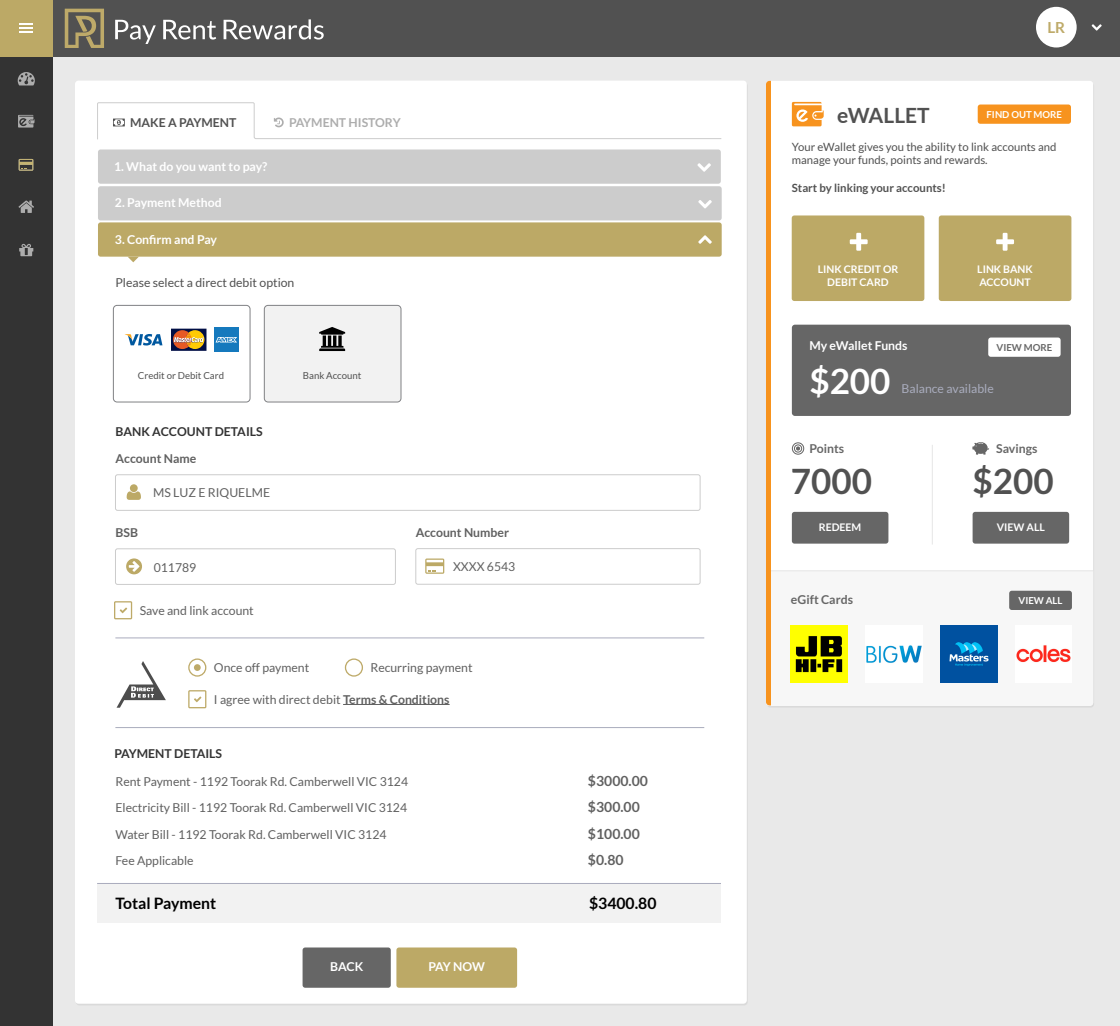
<style>
.page{position:relative;width:1120px;height:1026px;background:#e9e9e9}
.page>*{position:absolute;margin:0;border:0;box-sizing:border-box;transform-origin:0 0}
.t1{font:700 35px "Lato";color:#515151}
.t2{font:700 35px "Lato";color:#fff}
.t3{font:700 21px "Lato";color:#515151}
.t4{font:700 15.75px "Lato";color:#000}
.t5{font:700 15.22px "Lato";color:#beaa69}
.t6{font:700 14px "Lato";color:#606060}
.t7{font:12.25px "Lato";color:#606060}
.t8{font:700 12.25px "Lato";color:#fff}
.t9{font:700 12.25px "Lato";color:#333}
.t10{font:12.25px "Lato";color:#515151}
.t11{font:700 12.25px "Lato";color:#606060}
.t12{font:700 12.25px "Lato";color:#666}
.t13{font:12.25px "Lato";color:#a9acbd}
.t14{font:700 12.25px "Lato";color:#adadad}
.t15{font:700 12.25px "Lato";color:#515151}
.t16{font:11.38px/13.7px "Lato";color:#515151}
.t17{font:700 11.38px "Lato";color:#515151}
.t18{font:700 10.5px/13.1px "Lato";color:#fff;text-align:center}
.t19{font:9.62px "Lato";color:#515151}
.t20{font:700 9.62px "Lato";color:#fff}
.t21{font:700 9.62px "Lato";color:#666}
.s1{font-weight:700}
</style>
<div class="page">
<div style="left:0;top:0;width:52px;height:1025px;background:#333"></div>
<div style="left:0;top:0;width:1120px;height:57px;background:#515151"></div>
<div style="left:0;top:0;width:52px;height:57px;background:#bca966"></div>
<svg style="left:18px;top:115px;width:17px;height:13px"></svg>
<svg style="left:19px;top:201px;width:15px;height:12px"></svg>
<svg style="left:18px;top:72px;width:17px;height:13px"></svg>
<svg style="left:19px;top:244px;width:14px;height:12px"></svg>
<svg style="left:1092px;top:24px;width:10px;height:7px"></svg>
<div style="left:1036px;top:7px;width:41px;height:41px;background:#fff;border-radius:50%"></div>
<svg style="left:65px;top:9px;width:39px;height:39px"></svg>
<svg style="left:224px;top:19px;width:100px;height:21px"></svg>
<svg style="left:115px;top:20px;width:41px;height:24px"></svg>
<svg style="left:163px;top:20px;width:53px;height:20px"></svg>
<svg style="left:19px;top:24px;width:14px;height:8px"></svg>
<div style="left:75px;top:81px;width:672px;height:923px;background:#fff;border-radius:4px"></div>
<div style="left:766px;top:81px;width:327px;height:625px;background:#fff;border-radius:4px"></div>
<svg style="left:792px;top:102px;width:32px;height:24px"></svg>
<div style="left:792px;top:325px;width:279px;height:91px;background:#666;border-radius:3px"></div>
<div style="left:973px;top:512px;width:96px;height:32px;background:#666;border-radius:3px"></div>
<div style="left:792px;top:512px;width:96px;height:32px;background:#666;border-radius:3px"></div>
<hr style="left:932px;top:445px;width:1px;height:99px;background:#e6e6e6">
<svg style="left:792px;top:442px;width:12px;height:13px"></svg>
<svg style="left:972px;top:442px;width:17px;height:13px"></svg>
<div style="left:792px;top:215px;width:132px;height:86px;background:#bca966;border-radius:3px"></div>
<svg style="left:850px;top:233px;width:18px;height:18px"></svg>
<div style="left:939px;top:215px;width:132px;height:86px;background:#bca966;border-radius:3px"></div>
<svg style="left:996px;top:233px;width:18px;height:18px"></svg>
<svg style="left:768px;top:571px;width:325px;height:135px"></svg>
<img style="left:1015px;top:625px;width:57px;height:57px">
<img style="left:940px;top:625px;width:57px;height:57px">
<img style="left:866px;top:625px;width:56px;height:57px">
<img style="left:791px;top:625px;width:57px;height:57px">
<hr style="left:766px;top:570px;width:327px;height:1px;background:#e6e6e6">
<div style="left:1009px;top:591px;width:63px;height:19px;background:#666;border-radius:3px"></div>
<div style="left:988px;top:337px;width:73px;height:20px;background:#fff;border-radius:3px"></div>
<div style="left:978px;top:105px;width:93px;height:19px;background:#f7931e;border-radius:3px"></div>
<hr style="left:766px;top:81px;width:4px;height:624px;background:#f7931e">
<svg style="left:97px;top:102px;width:624px;height:37px"></svg>
<div style="left:98px;top:149px;width:623px;height:35px;background:#ccc;border-radius:3px"></div>
<svg style="left:697px;top:163px;width:14px;height:9px"></svg>
<div style="left:98px;top:186px;width:624px;height:34px;background:#ccc;border-radius:3px"></div>
<svg style="left:698px;top:200px;width:14px;height:8px"></svg>
<div style="left:98px;top:222px;width:624px;height:35px;background:#bca966;border-radius:3px"></div>
<svg style="left:698px;top:235px;width:14px;height:9px"></svg>
<svg style="left:128px;top:257px;width:11px;height:5px"></svg>
<div style="left:115px;top:474px;width:586px;height:37px;border:1px solid #ccc;border-radius:2px"></div>
<svg style="left:127px;top:484px;width:14px;height:16px"></svg>
<div style="left:115px;top:548px;width:281px;height:37px;border:1px solid #ccc;border-radius:2px"></div>
<svg style="left:126px;top:558px;width:16px;height:16px"></svg>
<div style="left:396px;top:947px;width:121px;height:41px;background:#bca966;border-radius:3px"></div>
<div style="left:303px;top:947px;width:88px;height:41px;background:#666;border-radius:3px"></div>
<div style="left:415px;top:548px;width:286px;height:37px;border:1px solid #ccc;border-radius:2px"></div>
<svg style="left:425px;top:558px;width:19px;height:16px"></svg>
<hr style="left:115px;top:637px;width:589px;height:1px;background:#a9acbd">
<hr style="left:115px;top:727px;width:589px;height:1px;background:#a9acbd">
<hr style="left:343px;top:704px;width:107px;height:1px;background:#606060">
<div style="left:188px;top:690px;width:18px;height:18px;border:1px solid #beaa69"></div>
<svg style="left:194px;top:696px;width:7px;height:6px"></svg>
<svg style="left:117px;top:661px;width:49px;height:47px"></svg>
<div style="left:188px;top:658px;width:18px;height:19px;border:1px solid #beaa69;border-radius:50%"></div>
<div style="left:194px;top:664px;width:7px;height:7px;background:#beaa69;border-radius:50%"></div>
<div style="left:345px;top:658px;width:18px;height:19px;border:1px solid #beaa69;border-radius:50%"></div>
<div style="left:114px;top:601px;width:18px;height:18px;border:1px solid #beaa69"></div>
<svg style="left:120px;top:607px;width:7px;height:6px"></svg>
<div style="left:97px;top:884px;width:624px;height:38px;background:#f2f2f2"></div>
<hr style="left:97px;top:883px;width:624px;height:1px;background:#a9acbd">
<div style="left:113px;top:305px;width:137px;height:97px;border:1px solid #808184;border-radius:4px"></div>
<svg style="left:125px;top:334px;width:37px;height:11px"></svg>
<div style="left:214px;top:327px;width:25px;height:25px;background:#1579bd"></div>
<svg style="left:216px;top:337px;width:21px;height:5px"></svg>
<div style="left:171px;top:329px;width:36px;height:22px;background:#000e45"></div>
<svg style="left:173px;top:330px;width:31px;height:19px"></svg>
<div style="left:264px;top:305px;width:137px;height:97px;background:#f2f2f2;border-radius:4px"></div>
<div style="left:264px;top:305px;width:137px;height:97px;border:1px solid #808184;border-radius:4px"></div>
<svg style="left:319px;top:327px;width:26px;height:24px"></svg>
<svg style="left:19px;top:159px;width:14px;height:12px"></svg>
<p class="t15" style="left:130px;top:115px;width:108px">MAKE A PAYMENT</p>
<p class="t14" style="left:289px;top:115px;width:113px">PAYMENT HISTORY</p>
<p class="t8" style="left:114px;top:159px;width:155px">1. What do you want to pay?</p>
<p class="t8" style="left:115px;top:196px;width:108px">2. Payment Method</p>
<p class="t8" style="left:115px;top:232px;width:104px">3. Confirm and Pay</p>
<p class="t10" style="left:115px;top:276px;width:180px">Please select a direct debit option</p>
<p class="t19" style="left:138px;top:370px;width:88px">Credit or Debit Card</p>
<p class="t19" style="left:303px;top:370px;width:60px">Bank Account</p>
<p class="t9" style="left:115px;top:425px;width:149px">BANK ACCOUNT DETAILS</p>
<p class="t11" style="left:115px;top:452px;width:82px">Account Name</p>
<p class="t7" style="left:153px;top:486px;width:119px">MS LUZ E RIQUELME</p>
<p class="t11" style="left:115px;top:526px;width:24px">BSB</p>
<p class="t7" style="left:154px;top:560px;width:44px">011789</p>
<p class="t7" style="left:140px;top:603px;width:116px">Save and link account</p>
<p class="t11" style="left:416px;top:526px;width:95px">Account Number</p>
<p class="t7" style="left:453px;top:560px;width:64px">XXXX 6543</p>
<p class="t7" style="left:214px;top:661px;width:97px">Once off payment</p>
<p class="t7" style="left:370px;top:661px;width:104px">Recurring payment</p>
<p class="t7" style="left:214px;top:692px;width:237px">I agree with direct debit <span class="s1">Terms &amp; Conditions</span></p>
<p class="t9" style="left:115px;top:747px;width:109px">PAYMENT DETAILS</p>
<p class="t7" style="left:115px;top:775px;width:294px">Rent Payment - 1192 Toorak Rd. Camberwell VIC 3124</p>
<p class="t6" style="left:588px;top:773px;width:61px">$3000.00</p>
<p class="t7" style="left:115px;top:801px;width:293px">Electricity Bill - 1192 Toorak Rd. Camberwell VIC 3124</p>
<p class="t6" style="left:588px;top:799px;width:53px">$300.00</p>
<p class="t7" style="left:115px;top:827px;width:273px">Water Bill - 1192 Toorak Rd. Camberwell VIC 3124</p>
<p class="t6" style="left:588px;top:825px;width:53px">$100.00</p>
<p class="t7" style="left:115px;top:854px;width:80px">Fee Applicable</p>
<p class="t6" style="left:588px;top:852px;width:37px">$0.80</p>
<p class="t4" style="left:115px;top:894px;width:102px">Total Payment</p>
<p class="t4" style="left:589px;top:894px;width:69px">$3400.80</p>
<p class="t8" style="left:330px;top:959px;width:35px">BACK</p>
<p class="t8" style="left:428px;top:959px;width:58px">PAY NOW</p>
<h2 class="t3" style="left:837px;top:103px;width:94px">eWALLET</h2>
<p class="t5" style="left:1047px;top:19px;width:19px">LR</p>
<p class="t20" style="left:987px;top:109px;width:77px">FIND OUT MORE</p>
<p class="t16" style="left:792px;top:140px;width:266px">Your eWallet gives you the ability to link accounts and manage your funds, points and rewards.</p>
<p class="t17" style="left:792px;top:182px;width:156px">Start by linking your accounts!</p>
<p class="t18" style="left:818px;top:262px;width:82px">LINK CREDIT OR<br>DEBIT CARD</p>
<p class="t18" style="left:977px;top:262px;width:57px;text-align:left">LINK BANK<br>ACCOUNT</p>
<p class="t8" style="left:809px;top:339px;width:100px">My eWallet Funds</p>
<h1 class="t2" style="left:809px;top:361px;width:83px">$200</h1>
<p class="t21" style="left:997px;top:342px;width:57px">VIEW MORE</p>
<p class="t13" style="left:902px;top:382px;width:94px">Balance available</p>
<p class="t12" style="left:809px;top:442px;width:36px">Points</p>
<p class="t12" style="left:996px;top:442px;width:43px">Savings</p>
<h1 class="t1" style="left:791px;top:462px;width:83px">7000</h1>
<h1 class="t1" style="left:973px;top:462px;width:83px">$200</h1>
<p class="t18" style="left:819px;top:521px;width:44px">REDEEM</p>
<p class="t18" style="left:997px;top:521px;width:50px">VIEW ALL</p>
<p class="t12" style="left:791px;top:592px;width:64px">eGift Cards</p>
<p class="t20" style="left:1019px;top:595px;width:46px">VIEW ALL</p>
</div>
